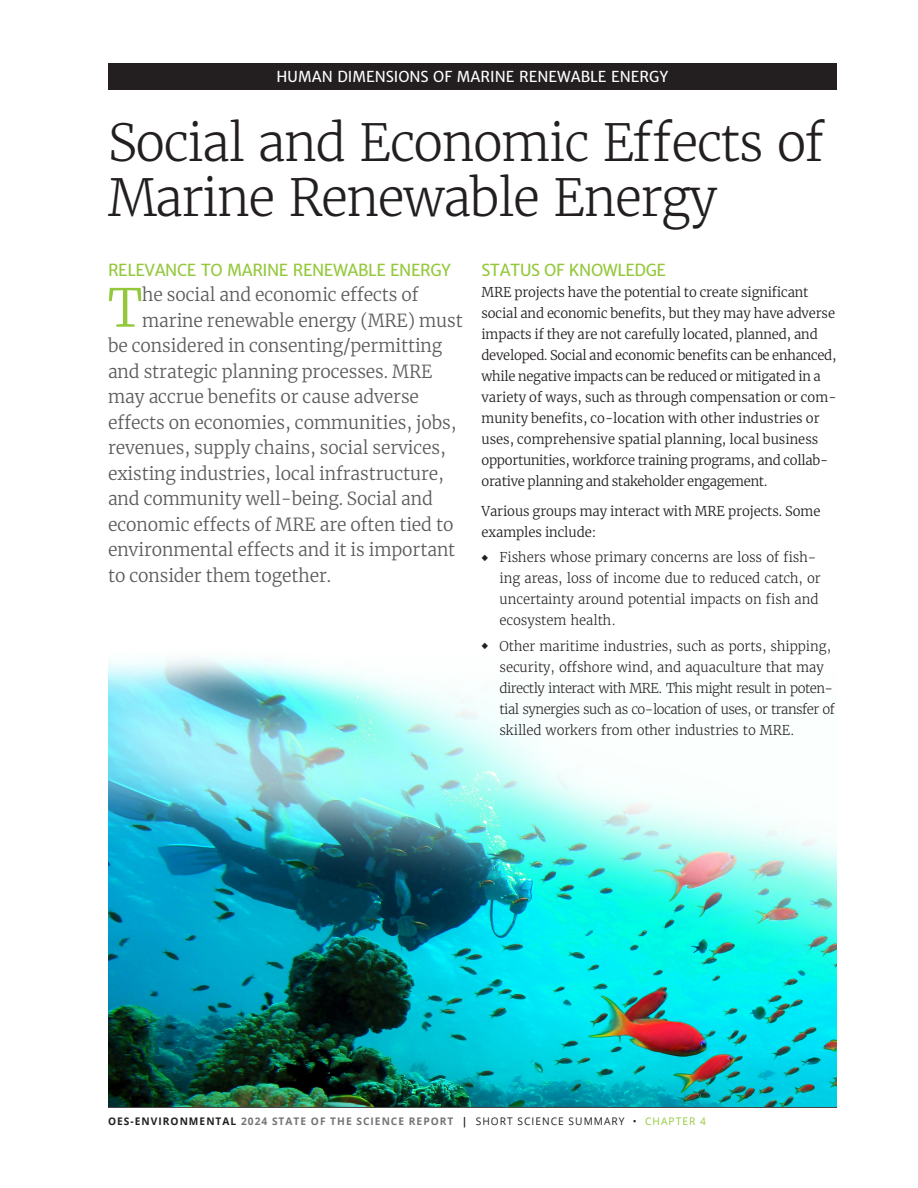
<style>
.page{position:relative;width:918px;height:1188px;background:#fff}
.page>*{position:absolute;margin:0;border:0;box-sizing:border-box;transform-origin:0 0}
.A_Intro{font:300 52.35px "Merriweather";color:#94c83c}
.A_Head_1{font:300 51px/55.5px "Merriweather";letter-spacing:-.03em;color:#231f20}
.A_Intro-2{font:300 18px "Merriweather";letter-spacing:-.005em;color:#5c5c5c}
.A____1_1_1{font:16.5px "Merriweather Sans";letter-spacing:-.025em;color:#94c83c}
.revtop{font:15px "Merriweather Sans";color:#fff}
.BodyAftersub3{font:300 13.5px/21px "Merriweather";letter-spacing:-.01em;color:#231f20}
.t1{font:300 13.5px/21px "Merriweather";letter-spacing:-.005em;color:#231f20}
.A_Body_2{font:300 13.5px/21px "Merriweather";letter-spacing:-.005em;color:#231f20}
.Paragraph_Style_5{font:700 10.5px "Open Sans";letter-spacing:.1em;color:#727477}
.s1{color:#231f20}
.s2{font-weight:400;color:#231f20}
.s3{font-weight:400;color:#94c83c}
</style>
<div class="page">
<hr style="left:108px;top:1107px;width:729px;height:1px;background:#231f20">
<div style="left:108px;top:63px;width:729px;height:27px;background:#231f20"></div>
<img style="left:108px;top:657px;width:729px;height:450px">
<p class="revtop" style="left:277px;top:68px;width:393px">HUMAN DIMENSIONS OF MARINE RENEWABLE ENERGY</p>
<p class="A_Head_1" style="left:108px;top:115px;width:718px">Social and Economic Effects of<br>Marine Renewable Energy</p>
<p class="A____1_1_1" style="left:482px;top:260px;width:186px">STATUS OF KNOWLEDGE</p>
<p class="BodyAftersub3" style="left:482px;top:281px;width:357px">MRE projects have the potential to create significant social and economic benefits, but they may have adverse impacts if they are not carefully located, planned, and developed. Social and economic benefits can be enhanced, while negative impacts can be reduced or mitigated in a variety of ways, such as through compensation or com&shy;munity benefits, co-location with other industries or uses, comprehensive spatial planning, local business opportunities, workforce training programs, and collab&shy;orative planning and stakeholder engagement.</p>
<p class="A_Body_2" style="left:482px;top:500px;width:340px">Various groups may interact with MRE projects. Some examples include:</p>
<p class="t1" style="left:500px;top:547px;width:323px;text-indent:-18px">◆ Fishers whose primary concerns are loss of fish&shy;ing areas, loss of income due to reduced catch, or uncertainty around potential impacts on fish and ecosystem health.</p>
<p class="t1" style="left:500px;top:635px;width:337px;text-indent:-18px">◆ Other maritime industries, such as ports, shipping, security, offshore wind, and aquaculture that may directly interact with MRE. This might result in poten&shy;tial synergies such as co-location of uses, or transfer of skilled workers from other industries to MRE.</p>
<p class="A____1_1_1" style="left:108px;top:260px;width:345px">RELEVANCE TO MARINE RENEWABLE ENERGY</p>
<p class="A_Intro" style="left:108px;top:271px;width:36px">T</p>
<p class="A_Intro-2" style="left:142px;top:282px;width:278px">he social and economic effects of</p>
<p class="A_Intro-2" style="left:142px;top:308px;width:322px">marine renewable energy (MRE) must</p>
<p class="A_Intro-2" style="left:108px;top:333px;width:336px">be considered in consenting/permitting</p>
<p class="A_Intro-2" style="left:108px;top:359px;width:326px">and strategic planning processes. MRE</p>
<p class="A_Intro-2" style="left:108px;top:384px;width:313px">may accrue benefits or cause adverse</p>
<p class="A_Intro-2" style="left:108px;top:410px;width:350px">effects on economies, communities, jobs,</p>
<p class="A_Intro-2" style="left:108px;top:435px;width:340px">revenues, supply chains, social services,</p>
<p class="A_Intro-2" style="left:108px;top:461px;width:338px">existing industries, local infrastructure,</p>
<p class="A_Intro-2" style="left:108px;top:486px;width:326px">and community well-being. Social and</p>
<p class="A_Intro-2" style="left:108px;top:512px;width:347px">economic effects of MRE are often tied to</p>
<p class="A_Intro-2" style="left:108px;top:537px;width:349px">environmental effects and it is important</p>
<p class="A_Intro-2" style="left:108px;top:563px;width:225px">to consider them together.</p>
<p class="Paragraph_Style_5" style="left:108px;top:1114px;width:599px"><span class="s1">OES-ENVIRONMENTAL</span> 2024 STATE OF THE SCIENCE REPORT <span class="s1">|</span> <span class="s2">SHORT SCIENCE SUMMARY •</span> <span class="s3">CHAPTER 4</span></p>
</div>
